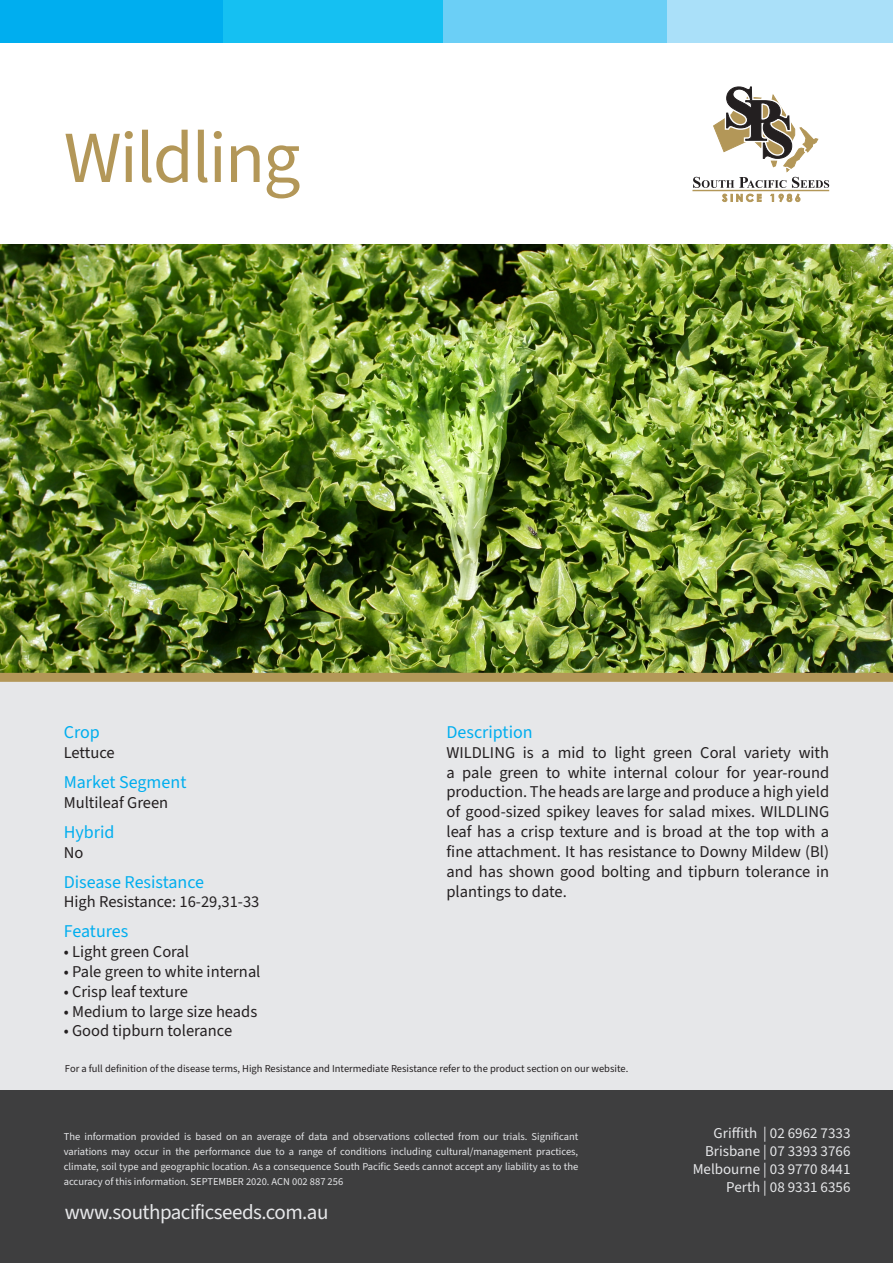
<style>
.page{position:relative;width:893px;height:1263px;background:#fff}
.page>*{position:absolute;margin:0;border:0;box-sizing:border-box;transform-origin:0 0}
.t1{font:73.5px "Source Sans 3";letter-spacing:-.025em;color:#b39758}
.t2{font:21px "Source Sans 3";letter-spacing:-.025em;color:#e6e7e9}
.t3{font:18px "Source Sans 3";color:#00aeef}
.t4{font:16.5px/19.8px "Source Sans 3";color:#231f20;text-align:justify}
.t5{font:15px "Source Sans 3";color:#e6e7e9}
.t6{font:10.5px/15px "Source Sans 3";color:#e6e7e9;text-align:justify}
.t7{font:10.5px "Source Sans 3";color:#231f20}
</style>
<div class="page">
<img style="left:0;top:244px;width:893px;height:429px">
<div style="left:0;top:677px;width:893px;height:414px;background:#e6e7e9"></div>
<div style="left:0;top:1091px;width:893px;height:172px;background:#3e3e3f"></div>
<div style="left:0;top:0;width:223px;height:43px;background:#00aeef"></div>
<div style="left:223px;top:0;width:224px;height:43px;background:#15c0f2"></div>
<div style="left:444px;top:0;width:224px;height:43px;background:#6bcff6"></div>
<div style="left:668px;top:0;width:225px;height:43px;background:#aae0f9"></div>
<hr style="left:692px;top:190px;width:137px;height:1px;background:#b39758">
<svg style="left:722px;top:194px;width:39px;height:8px"></svg>
<svg style="left:771px;top:194px;width:29px;height:8px"></svg>
<svg style="left:693px;top:86px;width:136px;height:102px"></svg>
<div style="left:0;top:673px;width:893px;height:9px;background:#b39758"></div>
<p class="t1" style="left:64px;top:108px;width:238px">Wildling</p>
<p class="t3" style="left:64px;top:720px;width:38px">Crop</p>
<p class="t4" style="left:64px;top:743px;width:53px">Lettuce</p>
<p class="t3" style="left:64px;top:770px;width:124px">Market Segment</p>
<p class="t4" style="left:64px;top:793px;width:106px">Multileaf Green</p>
<p class="t3" style="left:64px;top:820px;width:52px">Hybrid</p>
<p class="t4" style="left:64px;top:843px;width:21px">No</p>
<p class="t3" style="left:64px;top:869px;width:142px">Disease Resistance</p>
<p class="t4" style="left:64px;top:892px;width:197px">High Resistance: 16-29,31-33</p>
<p class="t3" style="left:64px;top:919px;width:66px">Features</p>
<p class="t4" style="left:64px;top:942px;width:127px">• Light green Coral</p>
<p class="t4" style="left:64px;top:962px;width:198px">• Pale green to white internal</p>
<p class="t4" style="left:64px;top:982px;width:126px">• Crisp leaf texture</p>
<p class="t4" style="left:64px;top:1002px;width:195px">• Medium to large size heads</p>
<p class="t4" style="left:64px;top:1021px;width:170px">• Good tipburn tolerance</p>
<p class="t3" style="left:446px;top:720px;width:88px">Description</p>
<p class="t4" style="left:446px;top:743px;width:384px">WILDLING is a mid to light green Coral variety with a pale green to white internal colour for year-round production. The heads are large and produce a high yield of good-sized spikey leaves for salad mixes. WILDLING leaf has a crisp texture and is broad at the top with a fine attachment. It has resistance to Downy Mildew (Bl) and has shown good bolting and tipburn tolerance in plantings to date.</p>
<p class="t7" style="left:65px;top:1061px;width:565px">For a full definition of the disease terms, High Resistance and Intermediate Resistance refer to the product section on our website.</p>
<p class="t6" style="left:64px;top:1129px;width:516px">The information provided is based on an average of data and observations collected from our trials. Significant variations may occur in the performance due to a range of conditions including cultural/management practices, climate, soil type and geographic location. As a consequence South Pacific Seeds cannot accept any liability as to the accuracy of this information. SEPTEMBER 2020. ACN 002 887 256</p>
<p class="t2" style="left:65px;top:1198px;width:265px">www.southpacificseeds.com.au</p>
<p class="t5" style="left:714px;top:1123px;width:138px">Griffith | 02 6962 7333</p>
<p class="t5" style="left:705px;top:1141px;width:147px">Brisbane | 07 3393 3766</p>
<p class="t5" style="left:693px;top:1159px;width:159px">Melbourne | 03 9770 8441</p>
<p class="t5" style="left:726px;top:1177px;width:126px">Perth | 08 9331 6356</p>
</div>
